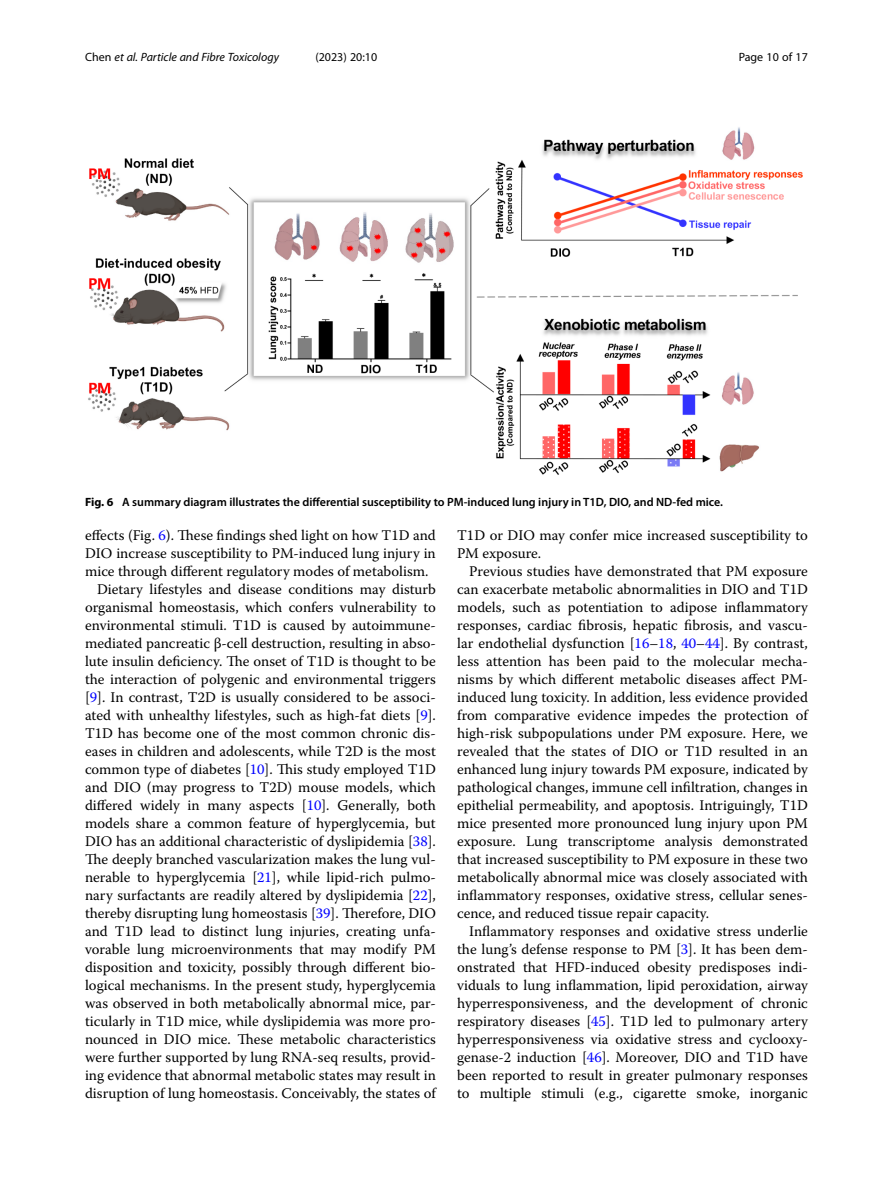
<style>
.page{position:relative;width:893px;height:1191px;background:#fff}
.page>*{position:absolute;margin:0;border:0;box-sizing:border-box;transform-origin:0 0}
.Body_Text_Indent{font:14.7px/18px "Warnock Pro";color:#000;text-align:justify}
.Body_Text{font:14.7px/18px "Warnock Pro";color:#000;text-align:justify}
.Figure_Caption{font:600 12px "Myriad Pro";color:#000}
.t1{font:italic 12px "Myriad Pro";color:#000}
.t2{font:12px "Myriad Pro";color:#000}
.s1{font-style:normal}
.s2{font-weight:700}
.s3{color:#00f}
</style>
<div class="page">
<img style="left:88px;top:127px;width:715px;height:348px">
<p class="t1" style="left:85px;top:50px;width:195px"><span class="s1">Chen</span> et al. Particle and Fibre Toxicology</p>
<p class="t2" style="left:315px;top:50px;width:63px">(2023) 20:10</p>
<p class="t2" style="left:739px;top:50px;width:71px">Page 10 of 17</p>
<p class="Figure_Caption" style="left:85px;top:494px;width:639px"><span class="s2">Fig. 6</span> A summary diagram illustrates the differential susceptibility to PM-induced lung injury in T1D, DIO, and ND-fed mice.</p>
<p class="Body_Text" style="left:85px;top:526px;width:352px">effects (Fig. <span class="s3">6</span>). These findings shed light on how T1D and DIO increase susceptibility to PM-induced lung injury in mice through different regulatory modes of metabolism.</p>
<p class="Body_Text_Indent" style="left:85px;top:580px;width:352px;text-indent:12px">Dietary lifestyles and disease conditions may disturb organismal homeostasis, which confers vulnerability to environmental stimuli. T1D is caused by autoimmune&shy;mediated pancreatic β-cell destruction, resulting in abso&shy;lute insulin deficiency. The onset of T1D is thought to be the interaction of polygenic and environmental triggers [<span class="s3">9</span>]. In contrast, T2D is usually considered to be associ&shy;ated with unhealthy lifestyles, such as high-fat diets [<span class="s3">9</span>].<br>T1D has become one of the most common chronic dis&shy;eases in children and adolescents, while T2D is the most common type of diabetes [<span class="s3">10</span>]. This study employed T1D and DIO (may progress to T2D) mouse models, which differed widely in many aspects [<span class="s3">10</span>]. Generally, both models share a common feature of hyperglycemia, but DIO has an additional characteristic of dyslipidemia [<span class="s3">38</span>].<br>The deeply branched vascularization makes the lung vul&shy;nerable to hyperglycemia [<span class="s3">21</span>], while lipid-rich pulmo&shy;nary surfactants are readily altered by dyslipidemia [<span class="s3">22</span>], thereby disrupting lung homeostasis [<span class="s3">39</span>]. Therefore, DIO and T1D lead to distinct lung injuries, creating unfa&shy;vorable lung microenvironments that may modify PM disposition and toxicity, possibly through different bio&shy;logical mechanisms. In the present study, hyperglycemia was observed in both metabolically abnormal mice, par&shy;ticularly in T1D mice, while dyslipidemia was more pro&shy;nounced in DIO mice. These metabolic characteristics were further supported by lung RNA-seq results, provid&shy;ing evidence that abnormal metabolic states may result in disruption of lung homeostasis. Conceivably, the states of</p>
<p class="Body_Text_Indent" style="left:457px;top:526px;width:352px">T1D or DIO may confer mice increased susceptibility to<br>PM exposure.</p>
<p class="Body_Text_Indent" style="left:457px;top:562px;width:352px;text-indent:12px">Previous studies have demonstrated that PM exposure can exacerbate metabolic abnormalities in DIO and T1D models, such as potentiation to adipose inflammatory responses, cardiac fibrosis, hepatic fibrosis, and vascu&shy;lar endothelial dysfunction [<span class="s3">16</span>–<span class="s3">18</span>, <span class="s3">40</span>–<span class="s3">44</span>]. By contrast, less attention has been paid to the molecular mecha&shy;nisms by which different metabolic diseases affect PM&shy;induced lung toxicity. In addition, less evidence provided from comparative evidence impedes the protection of high-risk subpopulations under PM exposure. Here, we revealed that the states of DIO or T1D resulted in an enhanced lung injury towards PM exposure, indicated by pathological changes, immune cell infiltration, changes in epithelial permeability, and apoptosis. Intriguingly, T1D mice presented more pronounced lung injury upon PM exposure. Lung transcriptome analysis demonstrated that increased susceptibility to PM exposure in these two metabolically abnormal mice was closely associated with inflammatory responses, oxidative stress, cellular senes&shy;cence, and reduced tissue repair capacity.</p>
<p class="Body_Text_Indent" style="left:457px;top:922px;width:352px;text-indent:12px">Inflammatory responses and oxidative stress underlie the lung’s defense response to PM [<span class="s3">3</span>]. It has been dem&shy;onstrated that HFD-induced obesity predisposes indi&shy;viduals to lung inflammation, lipid peroxidation, airway hyperresponsiveness, and the development of chronic respiratory diseases [<span class="s3">45</span>]. T1D led to pulmonary artery hyperresponsiveness via oxidative stress and cyclooxy&shy;genase-2 induction [<span class="s3">46</span>]. Moreover, DIO and T1D have been reported to result in greater pulmonary responses to multiple stimuli (e.g., cigarette smoke, inorganic</p>
</div>
